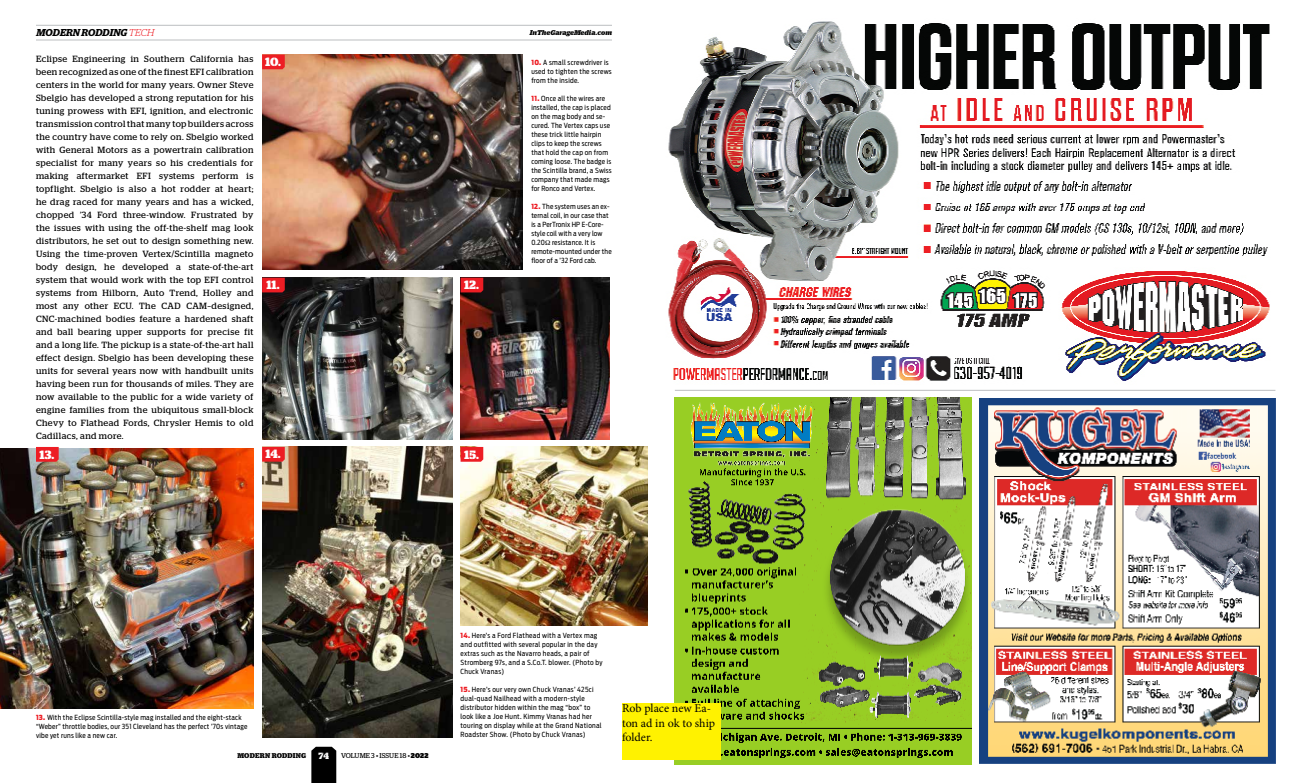
<style>
.page{position:relative;width:1296px;height:783px;background:#fff}
.page>*{position:absolute;margin:0;border:0;box-sizing:border-box;transform-origin:0 0}
.t1{font:12px/14.4px "Minion Pro";color:#000}
.t2{font:700 12px "Stag Stencil";color:#fff}
.t3{font:italic 600 10px "Stag";letter-spacing:.01em;color:#000}
.t4{font:9px/13px "Stag";letter-spacing:.045em;color:#000;text-align:justify}
.t5{font:700 9px "Stag Stencil";color:#fff}
.t6{font:7px/9px "Antenna Cond";letter-spacing:.03em;color:#000}
.t7{font:7px "Stag";letter-spacing:.01em;color:#000}
.t8{font:italic 700 7px "Stag Stencil";color:#000}
.t9{font:700 7px "Stag Stencil";letter-spacing:.02em;color:#000}
.s1{font-weight:300;color:#ed1d24}
.s2{font-weight:900;color:#ed1d24}
.s3{font-weight:900}
</style>
<div class="page">
<img style="left:461px;top:447px;width:187px;height:179px">
<svg style="left:311px;top:747px;width:25px;height:36px"></svg>
<hr style="left:36px;top:40px;width:576px;height:1px;background:#bcbec0">
<hr style="left:36px;top:25px;width:576px;height:1px;background:#bcbec0">
<img style="left:668px;top:21px;width:608px;height:370px">
<img style="left:262px;top:55px;width:261px;height:215px">
<img style="left:262px;top:278px;width:191px;height:162px">
<img style="left:461px;top:278px;width:149px;height:162px">
<img style="left:0;top:448px;width:253px;height:260px">
<img style="left:262px;top:447px;width:191px;height:290px">
<svg style="left:262px;top:55px;width:23px;height:14px"></svg>
<svg style="left:262px;top:278px;width:23px;height:14px"></svg>
<svg style="left:461px;top:278px;width:22px;height:14px"></svg>
<svg style="left:36px;top:447px;width:23px;height:15px"></svg>
<svg style="left:262px;top:447px;width:23px;height:15px"></svg>
<svg style="left:461px;top:447px;width:22px;height:15px"></svg>
<img style="left:675px;top:398px;width:297px;height:366px">
<img style="left:979px;top:399px;width:296px;height:365px">
<hr style="left:675px;top:390px;width:600px;height:1px;background:#bcbec0">
<div style="left:622px;top:704px;width:99px;height:56px;background:#fff200"></div>
<p class="t3" style="left:37px;top:27px;width:119px">MODERN RODDING<span class="s1">TECH</span></p>
<p class="t8" style="left:530px;top:29px;width:84px">InTheGarageMedia.com</p>
<p class="t6" style="left:531px;top:58px;width:82px"><span class="s2">10.</span> A small screwdriver is used to tighten the screws from the inside.</p>
<p class="t6" style="left:531px;top:94px;width:82px"><span class="s2">11.</span> Once all the wires are installed, the cap is placed on the mag body and se&shy;cured. The Vertex caps use these trick little hairpin clips to keep the screws that hold the cap on from coming loose. The badge is the Scintilla brand, a Swiss company that made mags for Ronco and Vertex.</p>
<p class="t6" style="left:531px;top:202px;width:82px"><span class="s2">12.</span> The system uses an ex&shy;ternal coil, in our case that is a PerTronix HP E-Core&shy;style coil with a very low<br>0.20 resistance. It is remote-mounted under the floor of a ’32 Ford cab.</p>
<p class="t4" style="left:36px;top:52px;width:219px">Eclipse Engineering in Southern California has been recognized as one of the finest EFI calibration centers in the world for many years. Owner Steve Sbelgio has developed a strong reputation for his tuning prowess with EFI, ignition, and electronic transmission control that many top builders across the country have come to rely on. Sbelgio worked with General Motors as a powertrain calibration specialist for many years so his credentials for making aftermarket EFI systems perform is topflight. Sbelgio is also a hot rodder at heart; he drag raced for many years and has a wicked, chopped ’34 Ford three-window. Frustrated by the issues with using the off-the-shelf mag look distributors, he set out to design something new.<br>Using the time-proven Vertex/Scintilla magneto body design, he developed a state-of-the-art system that would work with the top EFI control systems from Hilborn, Auto Trend, Holley and most any other ECU. The CAD CAM–designed, CNC-machined bodies feature a hardened shaft and ball bearing upper supports for precise fit and a long life. The pickup is a state-of-the-art hall effect design. Sbelgio has been developing these units for several years now with handbuilt units having been run for thousands of miles. They are now available to the public for a wide variety of engine families from the ubiquitous small-block Chevy to Flathead Fords, Chrysler Hemis to old Cadillacs, and more.</p>
<h1 class="t2" style="left:265px;top:55px;width:17px">10.</h1>
<h1 class="t2" style="left:266px;top:278px;width:15px">11.</h1>
<h1 class="t2" style="left:464px;top:278px;width:16px">12.</h1>
<h1 class="t2" style="left:40px;top:447px;width:16px">13.</h1>
<h1 class="t2" style="left:266px;top:447px;width:17px">14.</h1>
<h1 class="t2" style="left:464px;top:447px;width:16px">15.</h1>
<p class="t6" style="left:36px;top:712px;width:213px"><span class="s2">13.</span> With the Eclipse Scintilla-style mag installed and the eight-stack “Weber” throttle bodies, our 351 Cleveland has the perfect ’70s vintage vibe yet runs like a new car.</p>
<p class="t9" style="left:237px;top:752px;width:70px">MODERN RODDING</p>
<p class="t5" style="left:319px;top:750px;width:12px">74</p>
<p class="t7" style="left:341px;top:752px;width:89px">VOLUME 3 • ISSUE 18 • <span class="s3">2022</span></p>
<p class="t6" style="left:461px;top:631px;width:144px"><span class="s2">14.</span> Here’s a Ford Flathead with a Vertex mag and outfitted with several popular in the day extras such as the Navarro heads, a pair of Stromberg 97s, and a S.Co.T. blower. (Photo by Chuck Vranas)</p>
<p class="t6" style="left:461px;top:685px;width:143px"><span class="s2">15.</span> Here’s our very own Chuck Vranas’ 425ci dual-quad Nailhead with a modern-style distributor hidden within the mag “box” to look like a Joe Hunt. Kimmy Vranas had her touring on display while at the Grand National Roadster Show. (Photo by Chuck Vranas)</p>
<h1 class="t1" style="left:622px;top:701px;width:94px">Rob place new Ea&shy;ton ad in ok to ship folder.</h1>
</div>
